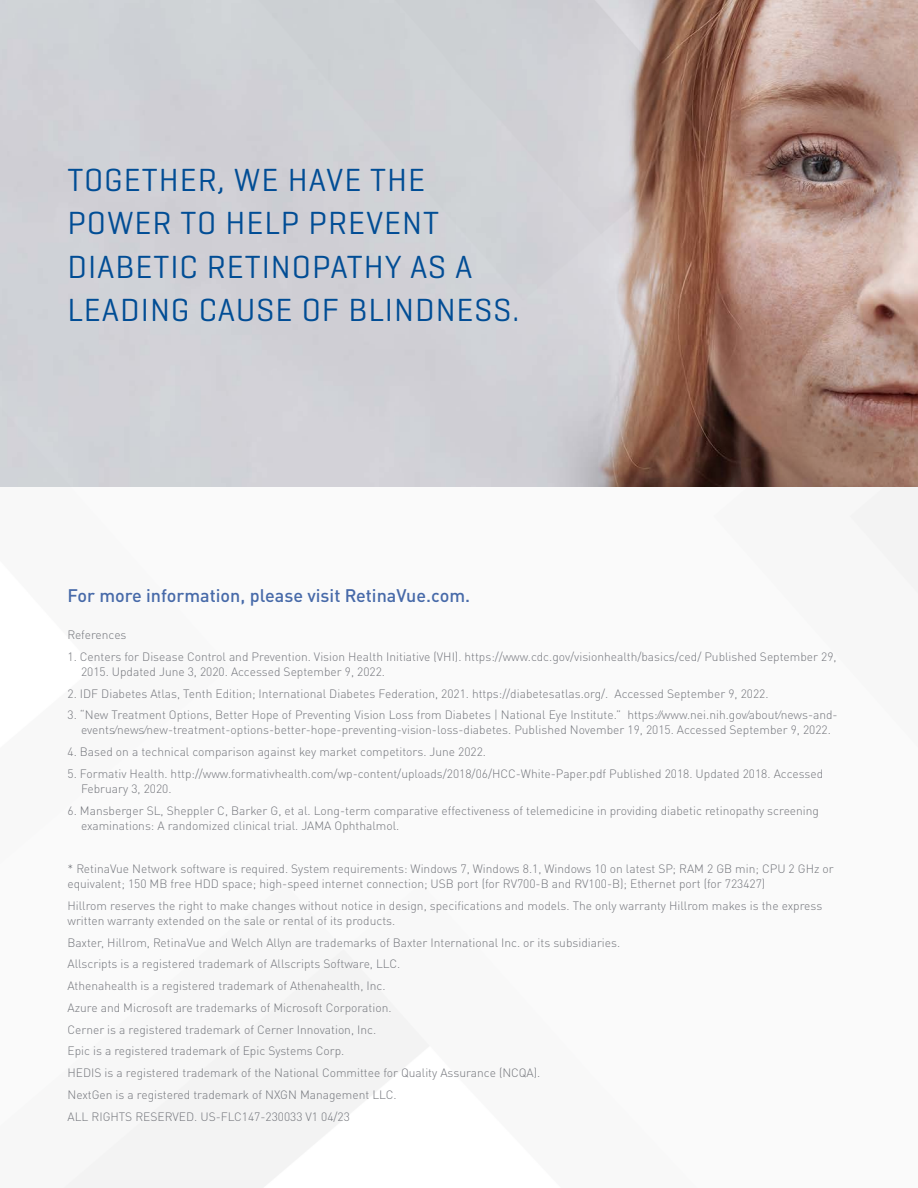
<style>
.page{position:relative;width:918px;height:1188px;background:#fff}
.page>*{position:absolute;margin:0;border:0;box-sizing:border-box;transform-origin:0 0}
.t1{font:32.55px/43.5px "Geogrotesque";letter-spacing:.03em;color:#014d95}
.t2{font:500 18px "DINOT";color:#476aa9}
.t3{font:300 12px/15px "DINOT";color:#73757b}
</style>
<div class="page">
<img style="left:0;top:486px;width:918px;height:702px">
<img style="left:0;top:0;width:918px;height:486px">
<p class="t1" style="left:68px;top:157px;width:453px">TOGETHER, WE HAVE THE<br>POWER TO HELP PREVENT<br>DIABETIC RETINOPATHY AS A<br>LEADING CAUSE OF BLINDNESS.</p>
<p class="t2" style="left:68px;top:582px;width:404px">For more information, please visit RetinaVue.com.</p>
<p class="t3" style="left:68px;top:626px;width:61px">References</p>
<p class="t3" style="left:81px;top:648px;width:757px;text-indent:-14px">1. Centers for Disease Control and Prevention. Vision Health Initiative (VHI). https://www.cdc.gov/visionhealth/basics/ced/ Published September 29,<br>2015. Updated June 3, 2020. Accessed September 9, 2022.</p>
<p class="t3" style="left:68px;top:685px;width:703px">2. IDF Diabetes Atlas, Tenth Edition; International Diabetes Federation, 2021. https://diabetesatlas.org/. Accessed September 9, 2022.</p>
<p class="t3" style="left:68px;top:706px;width:772px;text-align:center">3. “New Treatment Options, Better Hope of Preventing Vision Loss from Diabetes | National Eye Institute.” https://www.nei.nih.gov/about/news-and&shy;events/news/new-treatment-options-better-hope-preventing-vision-loss-diabetes. Published November 19, 2015. Accessed September 9, 2022.</p>
<p class="t3" style="left:68px;top:743px;width:420px">4. Based on a technical comparison against key market competitors. June 2022.</p>
<p class="t3" style="left:81px;top:765px;width:744px;text-indent:-14px">5. Formativ Health. http://www.formativhealth.com/wp-content/uploads/2018/06/HCC-White-Paper.pdf Published 2018. Updated 2018. Accessed<br>February 3, 2020.</p>
<p class="t3" style="left:81px;top:802px;width:740px;text-indent:-14px">6. Mansberger SL, Sheppler C, Barker G, et al. Long-term comparative effectiveness of telemedicine in providing diabetic retinopathy screening examinations: A randomized clinical trial. JAMA Ophthalmol.</p>
<p class="t3" style="left:68px;top:860px;width:768px">* RetinaVue Network software is required. System requirements: Windows 7, Windows 8.1, Windows 10 on latest SP; RAM 2 GB min; CPU 2 GHz or equivalent; 150 MB free HDD space; high-speed internet connection; USB port (for RV700-B and RV100-B); Ethernet port (for 723427)</p>
<p class="t3" style="left:68px;top:897px;width:756px">Hillrom reserves the right to make changes without notice in design, specifications and models. The only warranty Hillrom makes is the express written warranty extended on the sale or rental of its products.</p>
<p class="t3" style="left:68px;top:934px;width:554px">Baxter, Hillrom, RetinaVue and Welch Allyn are trademarks of Baxter International Inc. or its subsidiaries.</p>
<p class="t3" style="left:68px;top:955px;width:334px">Allscripts is a registered trademark of Allscripts Software, LLC.</p>
<p class="t3" style="left:68px;top:977px;width:320px">Athenahealth is a registered trademark of Athenahealth, Inc.</p>
<p class="t3" style="left:68px;top:999px;width:326px">Azure and Microsoft are trademarks of Microsoft Corporation.</p>
<p class="t3" style="left:68px;top:1021px;width:310px">Cerner is a registered trademark of Cerner Innovation, Inc.</p>
<p class="t3" style="left:68px;top:1042px;width:278px">Epic is a registered trademark of Epic Systems Corp.</p>
<p class="t3" style="left:68px;top:1064px;width:474px">HEDIS is a registered trademark of the National Committee for Quality Assurance (NCQA).</p>
<p class="t3" style="left:68px;top:1086px;width:331px">NextGen is a registered trademark of NXGN Management LLC.</p>
<p class="t3" style="left:68px;top:1108px;width:284px">ALL RIGHTS RESERVED. US-FLC147-230033 V1 04/23</p>
</div>
